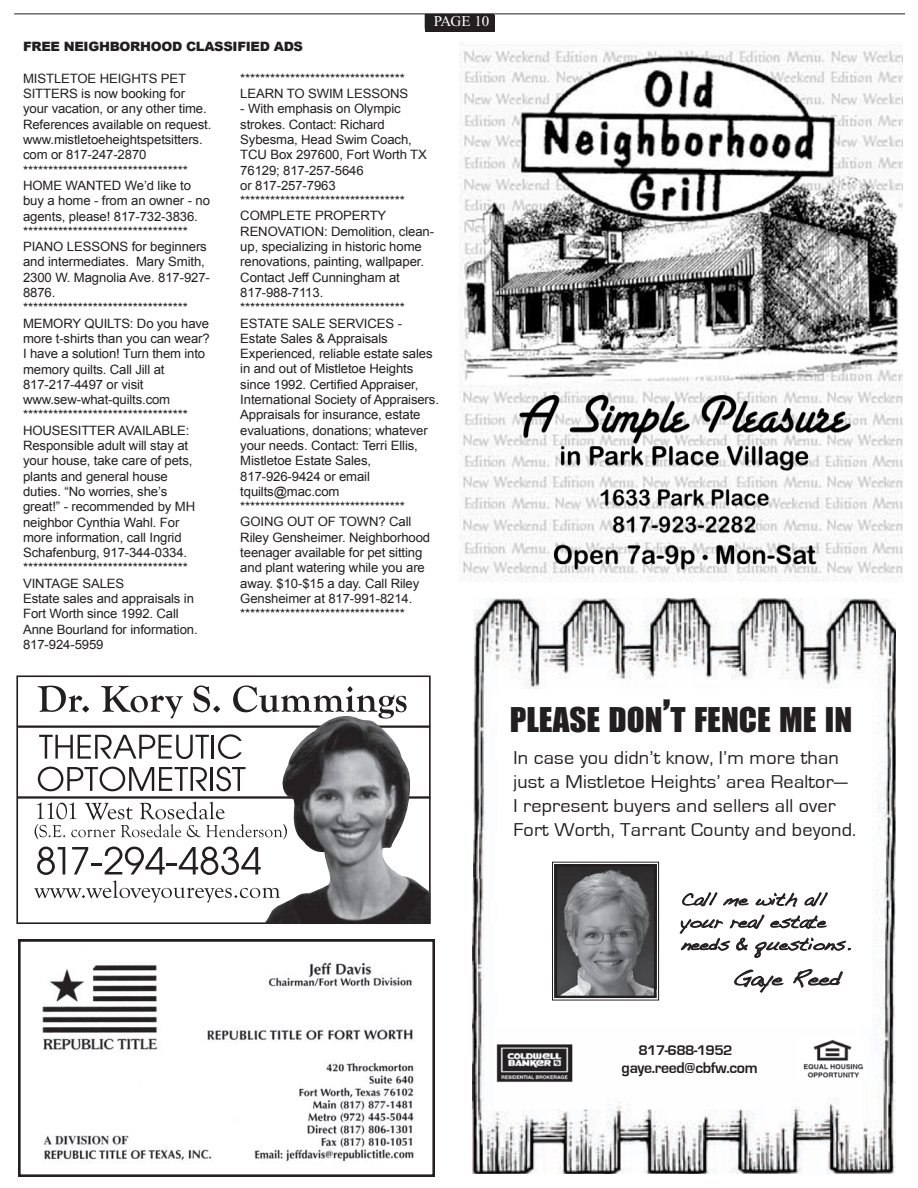
<style>
.page{position:relative;width:918px;height:1188px;background:#fff}
.page>*{position:absolute;margin:0;border:0;box-sizing:border-box;transform-origin:0 0}
.t1{font:31.35px "Impact";color:#231f20;scale:1.05 1}
.t2{font:20.7px "Handwriting Dakota";color:#231f20;scale:1.05 1}
.t3{font:19.2px/24px "Eurostile";letter-spacing:.01em;color:#231f20;scale:1.05 1}
.t4{font:17.55px/22.4px "Handwriting Dakota";color:#231f20;scale:1.05 1}
.t5{font:700 15.9px "Eurostile";letter-spacing:-.02em;color:#231f20}
.t6{font:15px "Times New Roman";letter-spacing:-.02em;color:#fff}
.t7{font:700 14.4px "Eurostile";letter-spacing:-.04em;color:#231f20;scale:1.04 1}
.Body_Text{font:12.9px/15.3px "Arial";letter-spacing:-.01em;color:#231f20}
.t8{font:900 12.9px "Arial";letter-spacing:-.025em;color:#231f20}
.s1{font-size:44.7px}
</style>
<div class="page">
<img style="left:474px;top:599px;width:422px;height:281px">
<img style="left:472px;top:880px;width:424px;height:294px">
<div style="left:498px;top:690px;width:373px;height:337px;background:#fff"></div>
<svg style="left:552px;top:861px;width:107px;height:140px;background:#747577"></svg>
<div style="left:555px;top:864px;width:101px;height:134px;border:2px solid #231f20"></div>
<svg style="left:734px;top:969px;width:49px;height:24px"></svg>
<svg style="left:793px;top:969px;width:50px;height:19px"></svg>
<img style="left:800px;top:1038px;width:67px;height:42px">
<img style="left:495px;top:1042px;width:79px;height:42px">
<svg style="left:682px;top:892px;width:66px;height:15px"></svg>
<svg style="left:755px;top:892px;width:43px;height:15px"></svg>
<svg style="left:804px;top:892px;width:24px;height:15px"></svg>
<svg style="left:679px;top:914px;width:172px;height:44px"></svg>
<svg style="left:508px;top:667px;width:311px;height:23px"></svg>
<div style="left:16px;top:675px;width:415px;height:249px;border:2px solid #231f20"></div>
<svg style="left:38px;top:686px;width:51px;height:26px"></svg>
<svg style="left:101px;top:686px;width:82px;height:32px"></svg>
<svg style="left:193px;top:686px;width:27px;height:26px"></svg>
<svg style="left:233px;top:686px;width:174px;height:29px"></svg>
<svg style="left:39px;top:735px;width:170px;height:24px"></svg>
<hr style="left:212px;top:735px;width:2px;height:24px;background:#231f20">
<svg style="left:218px;top:734px;width:24px;height:25px"></svg>
<svg style="left:18px;top:725px;width:246px;height:3px"></svg>
<img style="left:264px;top:715px;width:166px;height:209px">
<svg style="left:18px;top:767px;width:413px;height:72px"></svg>
<svg style="left:34px;top:847px;width:246px;height:55px"></svg>
<svg style="left:18px;top:939px;width:417px;height:238px"></svg>
<img style="left:459px;top:42px;width:444px;height:540px">
<hr style="left:14px;top:14px;width:891px;height:1px;background:#231f20">
<div style="left:425px;top:15px;width:70px;height:17px;background:#231f20"></div>
<p class="t6" style="left:434px;top:13px;width:57px">PAGE 10</p>
<p class="t8" style="left:23px;top:39px;width:281px">FREE NEIGHBORHOOD CLASSIFIED ADS</p>
<p class="Body_Text" style="left:23px;top:71px;width:190px">MISTLETOE HEIGHTS PET<br>SITTERS is now booking for your vacation, or any other time.<br>References available on request.</p>
<p class="Body_Text" style="left:23px;top:132px;width:181px">www.mistletoeheightspetsitters. com or 817-247-2870</p>
<p class="Body_Text" style="left:23px;top:162px;width:166px">*********************************</p>
<p class="Body_Text" style="left:23px;top:178px;width:188px">HOME WANTED We’d like to buy a home - from an owner - no agents, please! 817-732-3836.</p>
<p class="Body_Text" style="left:23px;top:224px;width:166px">*********************************</p>
<p class="Body_Text" style="left:23px;top:239px;width:188px">PIANO LESSONS for beginners and intermediates. Mary Smith,<br>2300 W. Magnolia Ave. 817-927-<br>8876.</p>
<p class="Body_Text" style="left:23px;top:300px;width:166px">*********************************</p>
<p class="Body_Text" style="left:23px;top:315px;width:188px">MEMORY QUILTS: Do you have more t-shirts than you can wear?<br>I have a solution! Turn them into memory quilts. Call Jill at<br>817-217-4497 or visit www.sew-what-quilts.com</p>
<p class="Body_Text" style="left:23px;top:407px;width:166px">*********************************</p>
<p class="Body_Text" style="left:23px;top:423px;width:174px">HOUSESITTER AVAILABLE:<br>Responsible adult will stay at your house, take care of pets, plants and general house duties. “No worries, she’s great!” - recommended by MH neighbor Cynthia Wahl. For more information, call Ingrid<br>Schafenburg, 917-344-0334.</p>
<p class="Body_Text" style="left:23px;top:560px;width:166px">*********************************</p>
<p class="Body_Text" style="left:23px;top:576px;width:103px">VINTAGE SALES</p>
<p class="Body_Text" style="left:23px;top:591px;width:176px">Estate sales and appraisals in<br>Fort Worth since 1992. Call<br>Anne Bourland for information.<br>817-924-5959</p>
<p class="Body_Text" style="left:240px;top:71px;width:166px">*********************************</p>
<p class="Body_Text" style="left:240px;top:86px;width:169px">LEARN TO SWIM LESSONS</p>
<p class="Body_Text" style="left:240px;top:101px;width:188px">- With emphasis on Olympic strokes. Contact: Richard<br>Sybesma, Head Swim Coach,<br>TCU Box 297600, Fort Worth TX<br>76129; 817-257-5646<br>or 817-257-7963</p>
<p class="Body_Text" style="left:240px;top:193px;width:166px">*********************************</p>
<p class="Body_Text" style="left:240px;top:208px;width:195px">COMPLETE PROPERTY<br>RENOVATION: Demolition, clean&shy;up, specializing in historic home renovations, painting, wallpaper.<br>Contact Jeff Cunningham at<br>817-988-7113.</p>
<p class="Body_Text" style="left:240px;top:300px;width:166px">*********************************</p>
<p class="Body_Text" style="left:240px;top:315px;width:163px">ESTATE SALE SERVICES -<br>Estate Sales &amp; Appraisals</p>
<p class="Body_Text" style="left:240px;top:346px;width:200px">Experienced, reliable estate sales in and out of Mistletoe Heights since 1992. Certified Appraiser,<br>International Society of Appraisers.<br>Appraisals for insurance, estate evaluations, donations; whatever your needs. Contact: Terri Ellis,<br>Mistletoe Estate Sales,<br>817-926-9424 or email tquilts@mac.com</p>
<p class="Body_Text" style="left:240px;top:499px;width:166px">*********************************</p>
<p class="Body_Text" style="left:240px;top:514px;width:191px">GOING OUT OF TOWN? Call<br>Riley Gensheimer. Neighborhood teenager available for pet sitting and plant watering while you are away. $10-$15 a day. Call Riley<br>Gensheimer at 817-991-8214.</p>
<p class="Body_Text" style="left:240px;top:606px;width:166px">*********************************</p>
<p class="t1" style="left:510px;top:695px;width:328px">PLEASE DON<span class="s1">’</span>T FENCE ME IN</p>
<p class="t3" style="left:514px;top:746px;width:328px">In case you didn’t know, I’m more than just a Mistletoe Heights’ area Realtor— I represent buyers and sellers all over Fort Worth, Tarrant County and beyond.</p>
<p class="t4" style="left:681px;top:888px;width:163px">Call me with all your real estate needs &amp; questions.</p>
<p class="t2" style="left:733px;top:966px;width:104px">Gaye Reed</p>
<p class="t7" style="left:638px;top:1042px;width:92px">817-688-1952</p>
<p class="t5" style="left:622px;top:1059px;width:138px">gaye.reed@cbfw.com</p>
</div>
